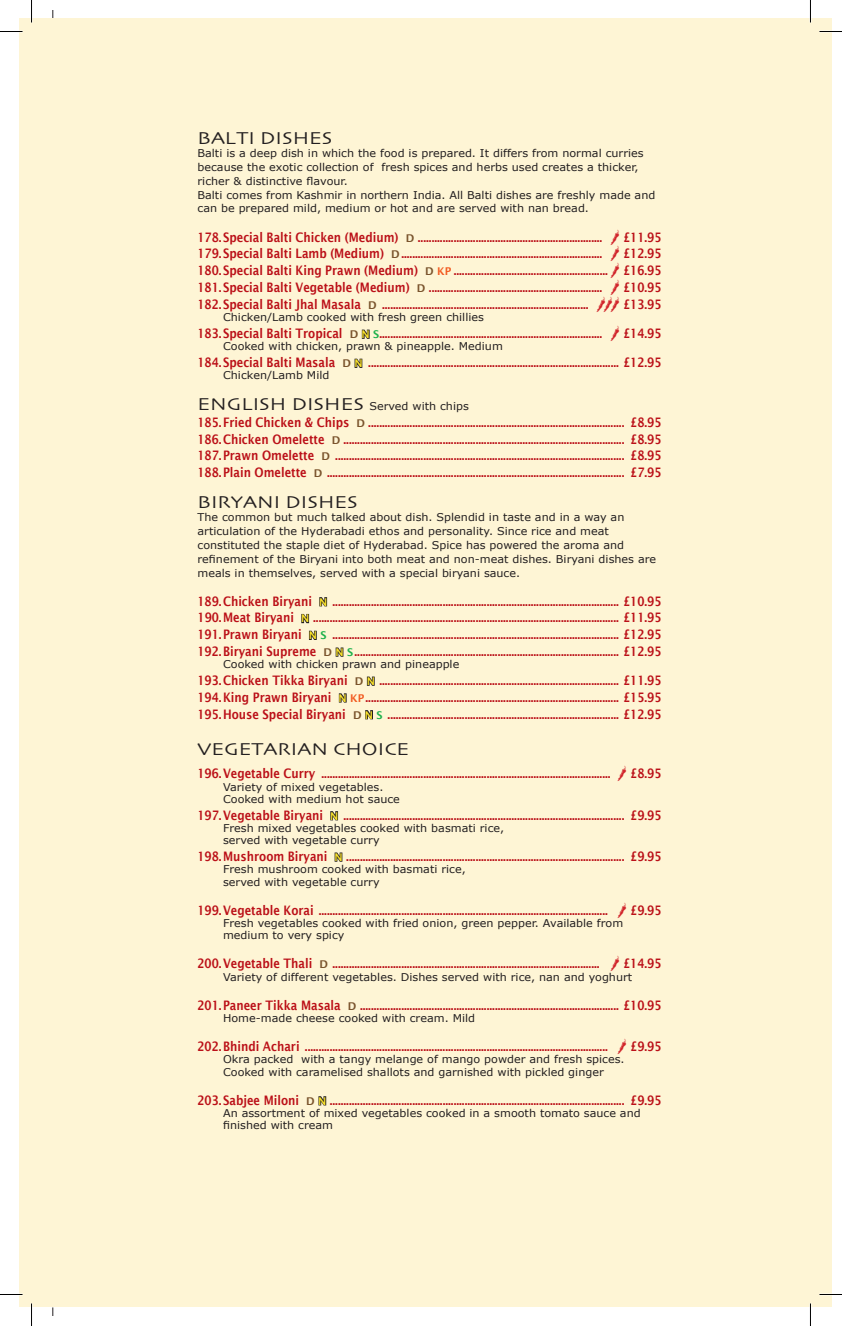
<style>
.page{position:relative;width:842px;height:1326px;background:#fff}
.page>*{position:absolute;margin:0;border:0;box-sizing:border-box;transform-origin:0 0}
.t1{font:18px "Skia";color:#231f20;scale:1.17 1}
.t2{font:600 13.05px/16.8px "Lucida Sans";color:#bb1018;text-align:justify;scale:.85 1}
.t3{font:10.65px/13.8px "Verdana";color:#231f20;scale:1.04 1}
.s1{font-size:10.65px;color:#7a542d}
.s2{font-size:10.65px;color:#f25b21}
.s3{font-size:10.65px;color:#fae22c}
.s4{font-size:10.65px;color:#1eb14b}
.s5{font-family:"Skia";font-size:18px}
</style>
<div class="page">
<div style="left:19px;top:19px;width:812px;height:1288px;background:#fef5d5"></div>
<svg style="left:361px;top:329px;width:9px;height:10px"></svg>
<svg style="left:354px;top:358px;width:9px;height:10px"></svg>
<svg style="left:301px;top:597px;width:27px;height:43px"></svg>
<svg style="left:335px;top:647px;width:9px;height:10px"></svg>
<svg style="left:366px;top:676px;width:9px;height:10px"></svg>
<svg style="left:338px;top:693px;width:9px;height:10px"></svg>
<svg style="left:365px;top:710px;width:8px;height:10px"></svg>
<svg style="left:330px;top:811px;width:8px;height:10px"></svg>
<svg style="left:334px;top:852px;width:9px;height:10px"></svg>
<svg style="left:318px;top:1096px;width:9px;height:10px"></svg>
<hr style="left:0;top:1293px;width:22px;height:2px;background:#fff">
<hr style="left:819px;top:1293px;width:22px;height:2px;background:#fff">
<hr style="left:809px;top:0;width:2px;height:23px;background:#fff">
<hr style="left:809px;top:1303px;width:2px;height:23px;background:#fff">
<svg style="left:0;top:31px;width:22px;height:1px"></svg>
<svg style="left:819px;top:31px;width:22px;height:1px"></svg>
<svg style="left:0;top:1294px;width:22px;height:1px"></svg>
<svg style="left:819px;top:1294px;width:22px;height:1px"></svg>
<svg style="left:31px;top:0;width:1px;height:23px"></svg>
<svg style="left:31px;top:1303px;width:1px;height:23px"></svg>
<h1 class="t1" style="left:197px;top:127px;width:117px">BALTI DISHES</h1>
<p class="t3" style="left:197px;top:146px;width:441px">Balti is a deep dish in which the food is prepared. It differs from normal curries because the exotic collection of fresh spices and herbs used creates a thicker, richer &amp; distinctive flavour.<br>Balti comes from Kashmir in northern India. All Balti dishes are freshly made and can be prepared mild, medium or hot and are served with nan bread.</p>
<p class="t2" style="left:197px;top:228px;width:547px">178.Special Balti Chicken (Medium) <span class="s1">D</span> ................................................................... £11.95<br>179.Special Balti Lamb (Medium) <span class="s1">D</span>......................................................................... £12.95<br>180.Special Balti King Prawn (Medium) <span class="s1">D</span> <span class="s2">KP</span> ........................................................ £16.95<br>181.Special Balti Vegetable (Medium) <span class="s1">D</span> ............................................................... £10.95<br>182.Special Balti Jhal Masala <span class="s1">D</span> ...........................................................................</p>
<p class="t2" style="left:622px;top:296px;width:47px">£13.95</p>
<p class="t3" style="left:223px;top:310px;width:252px">Chicken/Lamb cooked with fresh green chillies</p>
<p class="t2" style="left:197px;top:325px;width:547px">183.Special Balti Tropical <span class="s1">D</span> <span class="s3">N</span> <span class="s4">S</span>................................................................................. £14.95</p>
<p class="t3" style="left:223px;top:339px;width:270px">Cooked with chicken, prawn &amp; pineapple. Medium</p>
<p class="t2" style="left:197px;top:354px;width:547px">184.Special Balti Masala <span class="s1">D</span> <span class="s3">N</span> ........................................................................................... £12.95</p>
<p class="t3" style="left:223px;top:369px;width:104px">Chicken/Lamb Mild</p>
<p class="t3" style="left:197px;top:399px;width:262px"><span class="s5">ENGLISH DISHES</span> Served with chips</p>
<p class="t2" style="left:197px;top:414px;width:547px">185.Fried Chicken &amp; Chips <span class="s1">D</span> ............................................................................................. £8.95<br>186.Chicken Omelette <span class="s1">D</span> ...................................................................................................... £8.95<br>187.Prawn Omelette <span class="s1">D</span> ......................................................................................................... £8.95<br>188.Plain Omelette <span class="s1">D</span> ............................................................................................................ £7.95</p>
<h1 class="t1" style="left:197px;top:491px;width:138px">BIRYANI DISHES</h1>
<p class="t3" style="left:197px;top:511px;width:442px">The common but much talked about dish. Splendid in taste and in a way an articulation of the Hyderabadi ethos and personality. Since rice and meat constituted the staple diet of Hyderabad. Spice has powered the aroma and refinement of the Biryani into both meat and non-meat dishes. Biryani dishes are meals in themselves, served with a special biryani sauce.</p>
<p class="t2" style="left:197px;top:592px;width:547px">189.Chicken Biryani <span class="s3">N</span> ........................................................................................................ £10.95<br>190.Meat Biryani <span class="s3">N</span> ............................................................................................................... £11.95<br>191.Prawn Biryani <span class="s3">N</span> <span class="s4">S</span> ........................................................................................................ £12.95<br>192.Biryani Supreme <span class="s1">D</span> <span class="s3">N</span> <span class="s4">S</span>................................................................................................ £12.95</p>
<p class="t3" style="left:223px;top:657px;width:228px">Cooked with chicken prawn and pineapple</p>
<p class="t2" style="left:197px;top:672px;width:547px">193.Chicken Tikka Biryani <span class="s1">D</span> <span class="s3">N</span> ....................................................................................... £11.95<br>194.King Prawn Biryani <span class="s3">N</span> <span class="s2">KP</span>............................................................................................ £15.95<br>195.House Special Biryani <span class="s1">D</span> <span class="s3">N</span> <span class="s4">S</span> .................................................................................... £12.95</p>
<h1 class="t1" style="left:197px;top:738px;width:182px">VEGETARIAN CHOICE</h1>
<p class="t2" style="left:197px;top:765px;width:547px">196.Vegetable Curry ......................................................................................................... £8.95</p>
<p class="t3" style="left:223px;top:780px;width:171px;line-height:12.3px">Variety of mixed vegetables.<br>Cooked with medium hot sauce</p>
<p class="t2" style="left:197px;top:806px;width:547px">197.Vegetable Biryani <span class="s3">N</span> ...................................................................................................... £9.95</p>
<p class="t3" style="left:223px;top:822px;width:272px;line-height:12.3px">Fresh mixed vegetables cooked with basmati rice, served with vegetable curry</p>
<p class="t2" style="left:197px;top:848px;width:547px">198.Mushroom Biryani <span class="s3">N</span> ..................................................................................................... £9.95</p>
<p class="t3" style="left:223px;top:863px;width:235px;line-height:12.3px">Fresh mushroom cooked with basmati rice, served with vegetable curry</p>
<p class="t2" style="left:197px;top:901px;width:547px">199.Vegetable Korai ......................................................................................................... £9.95</p>
<p class="t3" style="left:223px;top:917px;width:386px;line-height:12.3px">Fresh vegetables cooked with fried onion, green pepper. Available from medium to very spicy</p>
<p class="t2" style="left:197px;top:955px;width:547px">200.Vegetable Thali <span class="s1">D</span> ................................................................................................. £14.95</p>
<p class="t3" style="left:223px;top:970px;width:395px">Variety of different vegetables. Dishes served with rice, nan and yoghurt</p>
<p class="t2" style="left:197px;top:996px;width:547px">201.Paneer Tikka Masala <span class="s1">D</span> .............................................................................................. £10.95</p>
<p class="t3" style="left:223px;top:1011px;width:244px">Home-made cheese cooked with cream. Mild</p>
<p class="t2" style="left:197px;top:1038px;width:547px">202.Bhindi Achari .............................................................................................................. £9.95</p>
<p class="t3" style="left:223px;top:1053px;width:387px;line-height:12.3px">Okra packed with a tangy melange of mango powder and fresh spices.<br>Cooked with caramelised shallots and garnished with pickled ginger</p>
<p class="t2" style="left:197px;top:1091px;width:547px">203.Sabjee Miloni <span class="s1">D</span> <span class="s3">N</span> ........................................................................................................... £9.95</p>
<p class="t3" style="left:223px;top:1107px;width:403px;line-height:12.3px">An assortment of mixed vegetables cooked in a smooth tomato sauce and finished with cream</p>
</div>
